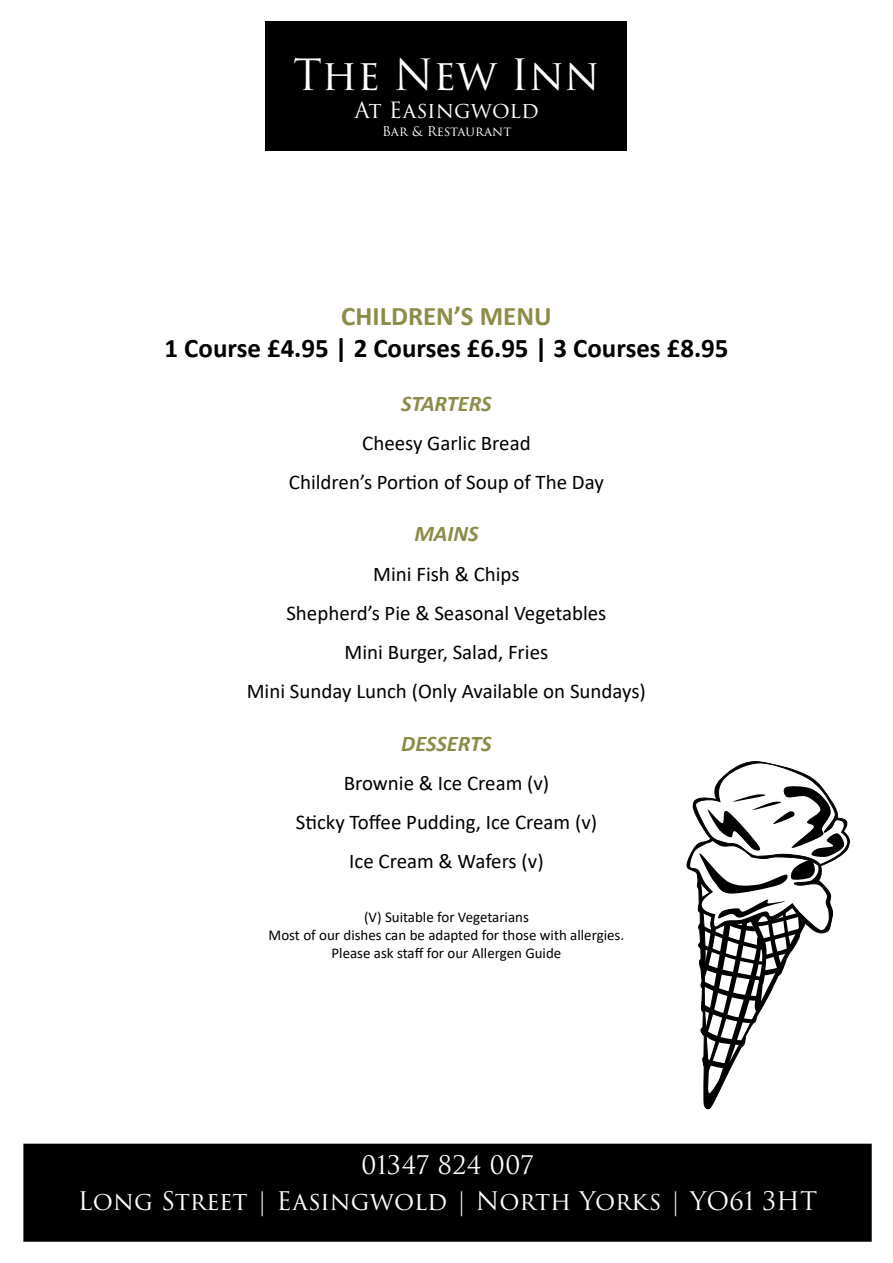
<style>
.page{position:relative;width:893px;height:1263px;background:#fff}
.page>*{position:absolute;margin:0;border:0;box-sizing:border-box;transform-origin:0 0}
.t1{font:42px "Trajan Pro 3";color:#fff}
.t2{font:700 26.85px "Calibri";color:#000}
.t3{font:700 26.85px "Calibri";color:#8c8c49}
.t4{font:24.9px/35.4px "Trajan Pro 3";color:#fff;text-align:center}
.t5{font:italic 700 22.35px "Calibri";color:#8c8c49}
.t6{font:21.9px "Trajan Pro 3";color:#fff}
.t7{font:20.85px/39px "Calibri";color:#000;text-align:center}
.t8{font:15px/18px "Calibri";color:#000;text-align:center}
.t9{font:13.2px "Trajan Pro 3";letter-spacing:-.005em;color:#fff}
</style>
<div class="page">
<div style="left:23px;top:1144px;width:849px;height:98px;background:#000"></div>
<div style="left:266px;top:21px;width:361px;height:129px;background:#000"></div>
<svg style="left:686px;top:761px;width:164px;height:349px"></svg>
<h1 class="t1" style="left:293px;top:46px;width:308px">The New Inn</h1>
<p class="t6" style="left:355px;top:95px;width:186px">At Easingwold</p>
<p class="t9" style="left:382px;top:122px;width:131px">Bar &amp; Restaurant</p>
<p class="t3" style="left:341px;top:297px;width:212px">CHILDREN’S MENU</p>
<p class="t2" style="left:165px;top:329px;width:565px">1 Course £4.95 | 2 Courses £6.95 | 3 Courses £8.95</p>
<p class="t5" style="left:401px;top:388px;width:92px">STARTERS</p>
<p class="t7" style="left:289px;top:423px;width:316px">Cheesy Garlic Bread<br>Children’s Portion of Soup of The Day</p>
<p class="t5" style="left:414px;top:518px;width:66px">MAINS</p>
<p class="t7" style="left:247px;top:553px;width:401px">Mini Fish &amp; Chips<br>Shepherd’s Pie &amp; Seasonal Vegetables<br>Mini Burger, Salad, Fries<br>Mini Sunday Lunch (Only Available on Sundays)</p>
<p class="t5" style="left:401px;top:728px;width:92px">DESSERTS</p>
<p class="t7" style="left:296px;top:763px;width:303px">Brownie &amp; Ice Cream (v)<br>Sticky Toffee Pudding, Ice Cream (v)<br>Ice Cream &amp; Wafers (v)</p>
<p class="t8" style="left:269px;top:908px;width:357px">(V) Suitable for Vegetarians<br>Most of our dishes can be adapted for those with allergies.<br>Please ask staff for our Allergen Guide</p>
<p class="t4" style="left:78px;top:1149px;width:741px">01347 824 007<br>Long Street | Easingwold | North Yorks | YO61 3HT</p>
</div>
